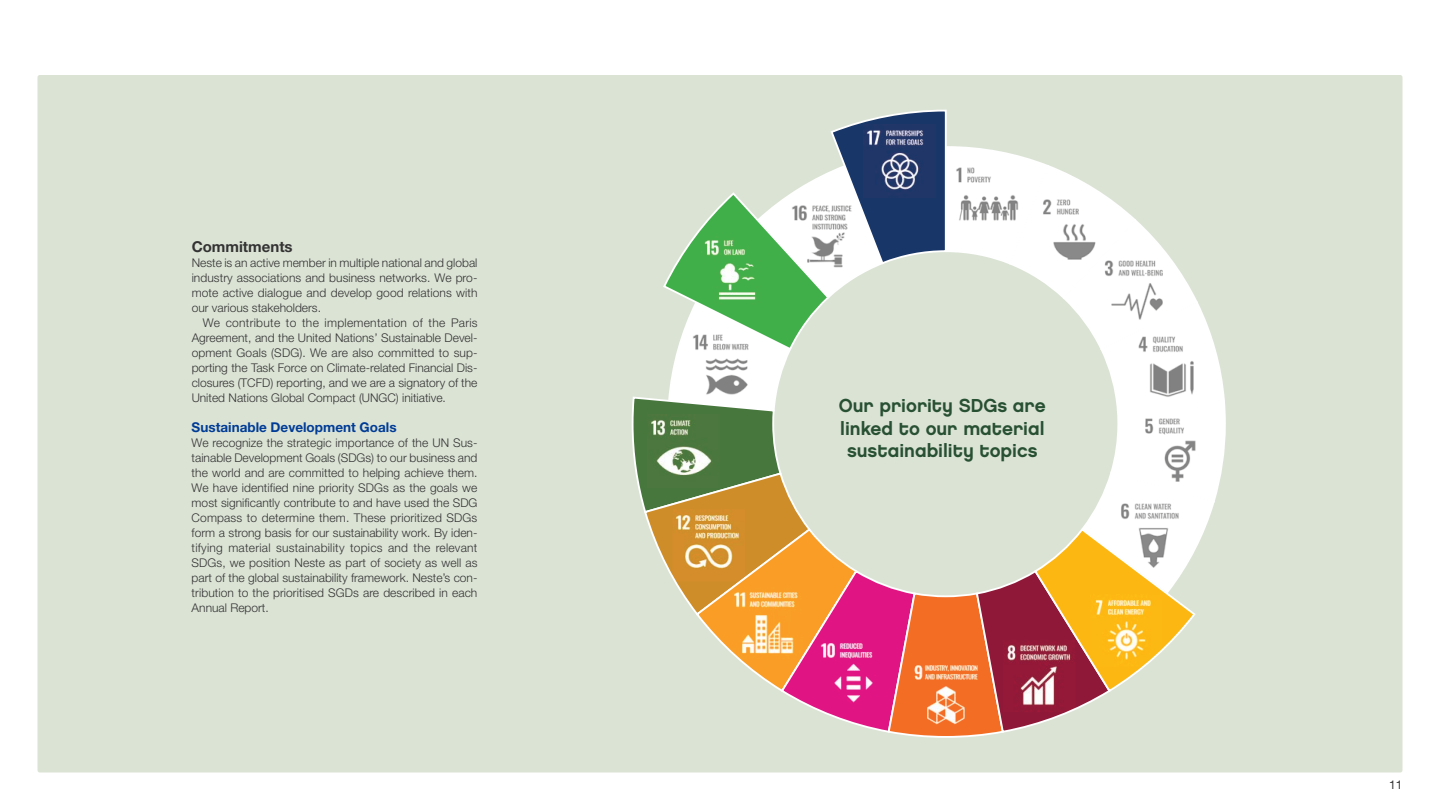
<style>
.page{position:relative;width:1440px;height:810px;background:#fff}
.page>*{position:absolute;margin:0;border:0;box-sizing:border-box;transform-origin:0 0}
.t1{font:18.75px/22.5px "Chalet New York Nineteen Eighty";color:#285032;text-align:center}
.t2{font:700 15px "Helvetica Neue LT Std";color:#333}
.t3{font:700 13.5px "Helvetica Neue LT Std";color:#003c96}
.t4{font:300 12px/15px "Helvetica Neue LT Std";color:#333;text-align:justify}
.t5{font:12px "Helvetica Neue LT Std";color:#333}
</style>
<div class="page">
<div style="left:38px;top:75px;width:1364px;height:697px;background:#dbe3d5;border-radius:2px"></div>
<svg style="left:631px;top:109px;width:595px;height:629px"></svg>
<img style="left:952px;top:161px;width:76px;height:76px">
<img style="left:1038px;top:193px;width:75px;height:76px">
<img style="left:1099px;top:255px;width:76px;height:75px">
<img style="left:1134px;top:331px;width:75px;height:75px">
<img style="left:1140px;top:413px;width:75px;height:75px">
<img style="left:1116px;top:498px;width:75px;height:75px">
<img style="left:689px;top:329px;width:75px;height:75px">
<img style="left:789px;top:199px;width:75px;height:75px">
<p class="t2" style="left:192px;top:237px;width:103px">Commitments</p>
<p class="t4" style="left:192px;top:255px;width:288px">Neste is an active member in multiple national and global industry associations and business networks. We pro&shy;mote active dialogue and develop good relations with our various stakeholders.</p>
<p class="t4" style="left:192px;top:315px;width:288px;text-indent:11px">We contribute to the implementation of the Paris Agreement, and the United Nations’ Sustainable Devel&shy;opment Goals (SDG). We are also committed to sup&shy;porting the Task Force on Climate-related Financial Dis&shy;closures (TCFD) reporting, and we are a signatory of the United Nations Global Compact (UNGC) initiative.</p>
<p class="t3" style="left:192px;top:419px;width:206px">Sustainable Development Goals</p>
<p class="t4" style="left:192px;top:435px;width:287px">We recognize the strategic importance of the UN Sus&shy;tainable Development Goals (SDGs) to our business and the world and are committed to helping achieve them.<br>We have identified nine priority SDGs as the goals we most significantly contribute to and have used the SDG Compass to determine them. These prioritized SDGs form a strong basis for our sustainability work. By iden&shy;tifying material sustainability topics and the relevant SDGs, we position Neste as part of society as well as part of the global sustainability framework. Neste’s con&shy;tribution to the prioritised SGDs are described in each Annual Report.</p>
<h1 class="t1" style="left:839px;top:394px;width:209px">Our priority SDGs are linked to our material sustainability topics</h1>
<p class="t5" style="left:1389px;top:778px;width:15px">11</p>
</div>
